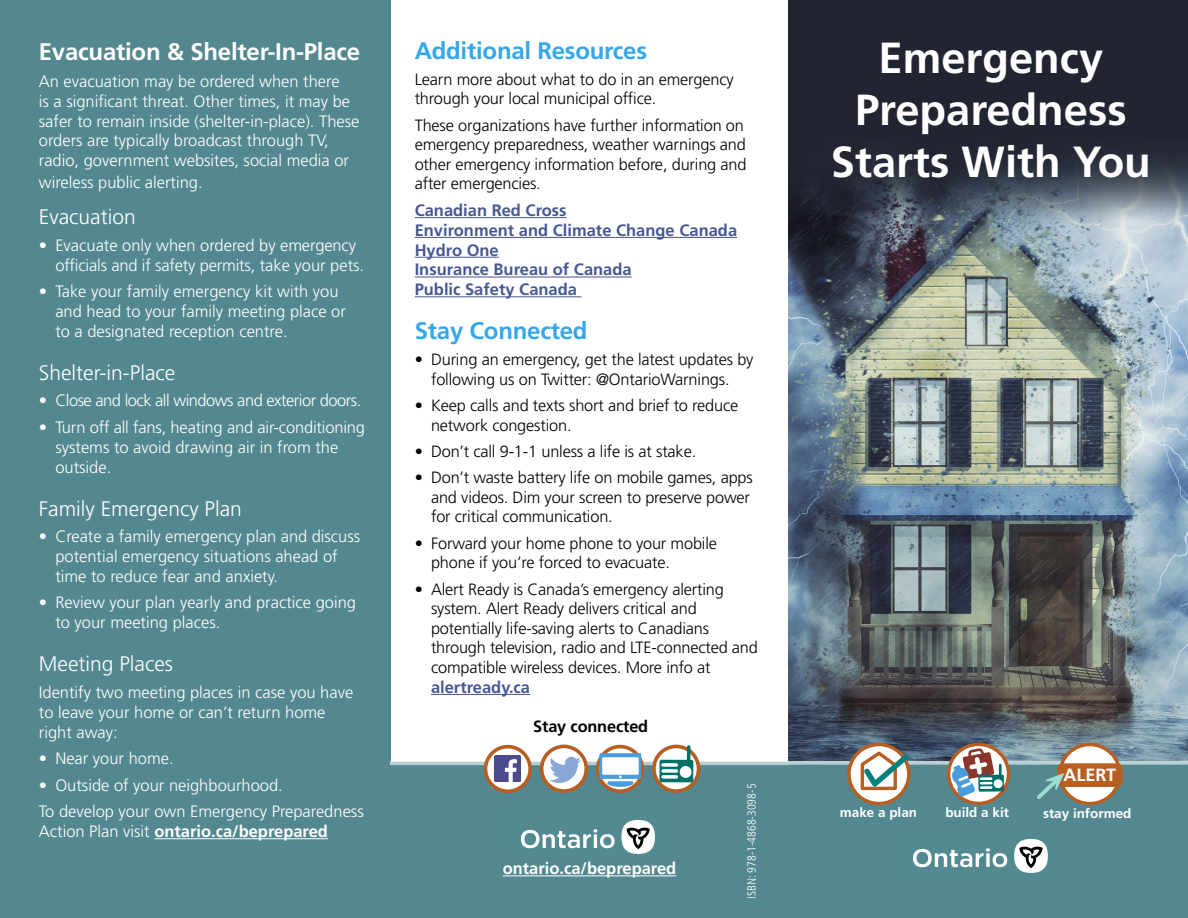
<style>
.page{position:relative;width:1188px;height:918px;background:#fff}
.page>*{position:absolute;margin:0;border:0;box-sizing:border-box;transform-origin:0 0}
.t1{font:700 43.5px/52.2px "Frutiger LT Std";color:#fff;text-align:center}
.t2{font:700 24px "Frutiger LT Std";letter-spacing:-.01em;color:#36a7e9}
.t3{font:700 24px "Frutiger LT Std";letter-spacing:-.01em;color:#fff}
.t4{font:300 21px "Frutiger LT Std";color:#fff}
.t5{font:700 17.7px "Frutiger LT Std";color:#fff}
.t6{font:300 16.5px/19.8px "Frutiger LT Std";color:#fff}
.t7{font:700 16.5px/19.8px "Frutiger LT Std";color:#465792}
.t8{font:700 16.5px "Frutiger LT Std";color:#fff}
.t9{font:300 16.5px "Frutiger LT Std";letter-spacing:-.03em;color:#fff}
.t10{font:300 16.35px/19.6px "Frutiger LT Std";letter-spacing:-.01em;color:#000}
.t11{font:700 16.35px "Frutiger LT Std";letter-spacing:-.01em;color:#000}
.t12{font:700 13.35px "Frutiger LT Std";color:#fff}
.t13{font:300 condensed 12px "Frutiger LT Std";color:#fff}
.s1{font-weight:300}
</style>
<div class="page">
<img style="left:788px;top:0;width:400px;height:761px">
<div style="left:788px;top:765px;width:400px;height:153px;background:#548890"></div>
<svg style="left:788px;top:761px;width:400px;height:4px"></svg>
<svg style="left:849px;top:745px;width:60px;height:59px"></svg>
<div style="left:847px;top:743px;width:64px;height:62px;border:3px solid #b75e22;border-radius:50%"></div>
<svg style="left:859px;top:749px;width:55px;height:43px"></svg>
<svg style="left:949px;top:744px;width:59px;height:59px"></svg>
<div style="left:947px;top:743px;width:63px;height:62px;border:3px solid #b75e22;border-radius:50%"></div>
<div style="left:978px;top:775px;width:26px;height:17px;border:2px solid #007068"></div>
<svg style="left:948px;top:747px;width:54px;height:52px"></svg>
<div style="left:994px;top:780px;width:8px;height:7px;background:#fdfeff;border-radius:50%"></div>
<div style="left:994px;top:779px;width:9px;height:9px;border:2px solid #fdfeff;border-radius:50%"></div>
<svg style="left:1060px;top:745px;width:60px;height:59px"></svg>
<div style="left:1058px;top:743px;width:63px;height:62px;border:3px solid #b75e22;border-radius:50%"></div>
<div style="left:1057px;top:763px;width:66px;height:24px;background:#b75e22;border-radius:6px"></div>
<svg style="left:1033px;top:772px;width:32px;height:31px"></svg>
<div style="left:0;top:0;width:391px;height:918px;background:#548890"></div>
<img style="left:897px;top:832px;width:167px;height:47px">
<hr style="left:154px;top:838px;width:174px;height:1px;background:#fff">
<hr style="left:415px;top:217px;width:152px;height:1px;background:#465792">
<hr style="left:415px;top:237px;width:322px;height:1px;background:#465792">
<hr style="left:415px;top:257px;width:84px;height:1px;background:#465792">
<hr style="left:415px;top:277px;width:217px;height:1px;background:#465792">
<hr style="left:415px;top:296px;width:167px;height:1px;background:#465792">
<hr style="left:431px;top:694px;width:99px;height:1px;background:#465792">
<div style="left:391px;top:761px;width:397px;height:157px;background:#548890"></div>
<svg style="left:391px;top:761px;width:397px;height:4px"></svg>
<svg style="left:486px;top:747px;width:44px;height:44px"></svg>
<img style="left:495px;top:756px;width:25px;height:25px">
<div style="left:484px;top:745px;width:48px;height:48px;border:4px solid #b75e22;border-radius:50%"></div>
<img style="left:541px;top:746px;width:47px;height:47px">
<svg style="left:598px;top:747px;width:44px;height:44px"></svg>
<div style="left:596px;top:745px;width:48px;height:48px;border:4px solid #b75e22;border-radius:50%"></div>
<div style="left:600px;top:753px;width:41px;height:26px;background:#489edc"></div>
<div style="left:602px;top:757px;width:37px;height:18px;background:#fff"></div>
<svg style="left:607px;top:776px;width:26px;height:11px"></svg>
<svg style="left:654px;top:746px;width:45px;height:45px"></svg>
<div style="left:652px;top:745px;width:48px;height:48px;border:4px solid #b75e22;border-radius:50%"></div>
<svg style="left:661px;top:761px;width:31px;height:20px"></svg>
<div style="left:659px;top:760px;width:34px;height:22px;border:2px solid #007068"></div>
<svg style="left:663px;top:763px;width:13px;height:4px"></svg>
<svg style="left:663px;top:769px;width:13px;height:4px"></svg>
<svg style="left:663px;top:775px;width:13px;height:4px"></svg>
<svg style="left:687px;top:747px;width:4px;height:15px"></svg>
<div style="left:681px;top:767px;width:10px;height:10px;background:#fdfeff;border-radius:50%"></div>
<div style="left:680px;top:766px;width:12px;height:12px;border:2px solid #fdfeff;border-radius:50%"></div>
<img style="left:520px;top:820px;width:135px;height:34px">
<hr style="left:503px;top:875px;width:173px;height:1px;background:#fff">
<h2 class="t3" style="left:39px;top:38px;width:323px">Evacuation &amp; Shelter-In-Place</h2>
<p class="t6" style="left:39px;top:72px;width:322px">An evacuation may be ordered when there<br>is a significant threat. Other times, it may be safer to remain inside (shelter-in-place). These orders are typically broadcast through TV, radio, government websites, social media or</p>
<p class="t6" style="left:39px;top:172px;width:165px">wireless public alerting.</p>
<p class="t4" style="left:39px;top:205px;width:98px">Evacuation</p>
<p class="t6" style="left:55px;top:235px;width:310px;text-indent:-16px">• Evacuate only when ordered by emergency officials and if safety permits, take your pets.</p>
<p class="t6" style="left:55px;top:282px;width:292px;text-indent:-16px">• Take your family emergency kit with you and head to your family meeting place or to a designated reception centre.</p>
<p class="t4" style="left:39px;top:361px;width:138px">Shelter-in-Place</p>
<p class="t9" style="left:39px;top:391px;width:324px">• Close and lock all windows and exterior doors.</p>
<p class="t6" style="left:55px;top:418px;width:311px;text-indent:-16px">• Turn off all fans, heating and air-conditioning systems to avoid drawing air in from the outside.</p>
<p class="t4" style="left:39px;top:497px;width:204px">Family Emergency Plan</p>
<p class="t6" style="left:55px;top:527px;width:306px;text-indent:-16px">• Create a family emergency plan and discuss potential emergency situations ahead of time to reduce fear and anxiety.</p>
<p class="t6" style="left:55px;top:593px;width:302px;text-indent:-16px">• Review your plan yearly and practice going to your meeting places.</p>
<p class="t4" style="left:39px;top:652px;width:136px">Meeting Places</p>
<p class="t6" style="left:39px;top:683px;width:316px">Identify two meeting places in case you have to leave your home or can’t return home right away:</p>
<p class="t6" style="left:39px;top:749px;width:136px">• Near your home.</p>
<p class="t6" style="left:39px;top:772px;width:326px;line-height:26.5px">• Outside of your neighbourhood.<br>To develop your own Emergency Preparedness</p>
<p class="t8" style="left:39px;top:822px;width:291px"><span class="s1">Action Plan visit</span> ontario.ca/beprepared</p>
<h2 class="t2" style="left:415px;top:36px;width:234px">Additional Resources</h2>
<p class="t10" style="left:415px;top:70px;width:321px">Learn more about what to do in an emergency through your local municipal office.</p>
<p class="t10" style="left:415px;top:115px;width:333px">These organizations have further information on emergency preparedness, weather warnings and other emergency information before, during and after emergencies.</p>
<p class="t7" style="left:415px;top:200px;width:324px">Canadian Red Cross<br>Environment and Climate Change Canada<br>Hydro One<br>Insurance Bureau of Canada<br>Public Safety Canada</p>
<h2 class="t2" style="left:415px;top:316px;width:174px">Stay Connected</h2>
<p class="t10" style="left:415px;top:350px;width:340px;text-align:center">• During an emergency, get the latest updates by following us on Twitter: @OntarioWarnings.</p>
<p class="t10" style="left:431px;top:396px;width:309px;text-indent:-16px">• Keep calls and texts short and brief to reduce network congestion.</p>
<p class="t10" style="left:415px;top:442px;width:283px">• Don’t call 9-1-1 unless a life is at stake.</p>
<p class="t10" style="left:431px;top:468px;width:323px;text-indent:-16px">• Don’t waste battery life on mobile games, apps and videos. Dim your screen to preserve power for critical communication.</p>
<p class="t10" style="left:431px;top:533px;width:287px;text-indent:-16px">• Forward your home phone to your mobile phone if you’re forced to evacuate.</p>
<p class="t10" style="left:431px;top:579px;width:328px;text-indent:-16px">• Alert Ready is Canada’s emergency alerting system. Alert Ready delivers critical and potentially life-saving alerts to Canadians through television, radio and LTE-connected and compatible wireless devices. More info at</p>
<p class="t7" style="left:431px;top:677px;width:101px">alertready.ca</p>
<p class="t11" style="left:533px;top:716px;width:116px">Stay connected</p>
<p class="t8" style="left:503px;top:859px;width:175px">ontario.ca/beprepared</p>
<p class="t13" style="left:745px;top:899px;width:117px;rotate:-90deg">ISBN: 978-1-4868-3098-5</p>
<h1 class="t1" style="left:831px;top:32px;width:321px">Emergency<br>Preparedness<br>Starts With You</h1>
<p class="t12" style="left:840px;top:805px;width:79px">make a plan</p>
<p class="t12" style="left:945px;top:805px;width:65px">build a kit</p>
<p class="t5" style="left:1064px;top:764px;width:54px">ALERT</p>
<p class="t12" style="left:1043px;top:805px;width:90px">stay informed</p>
</div>
